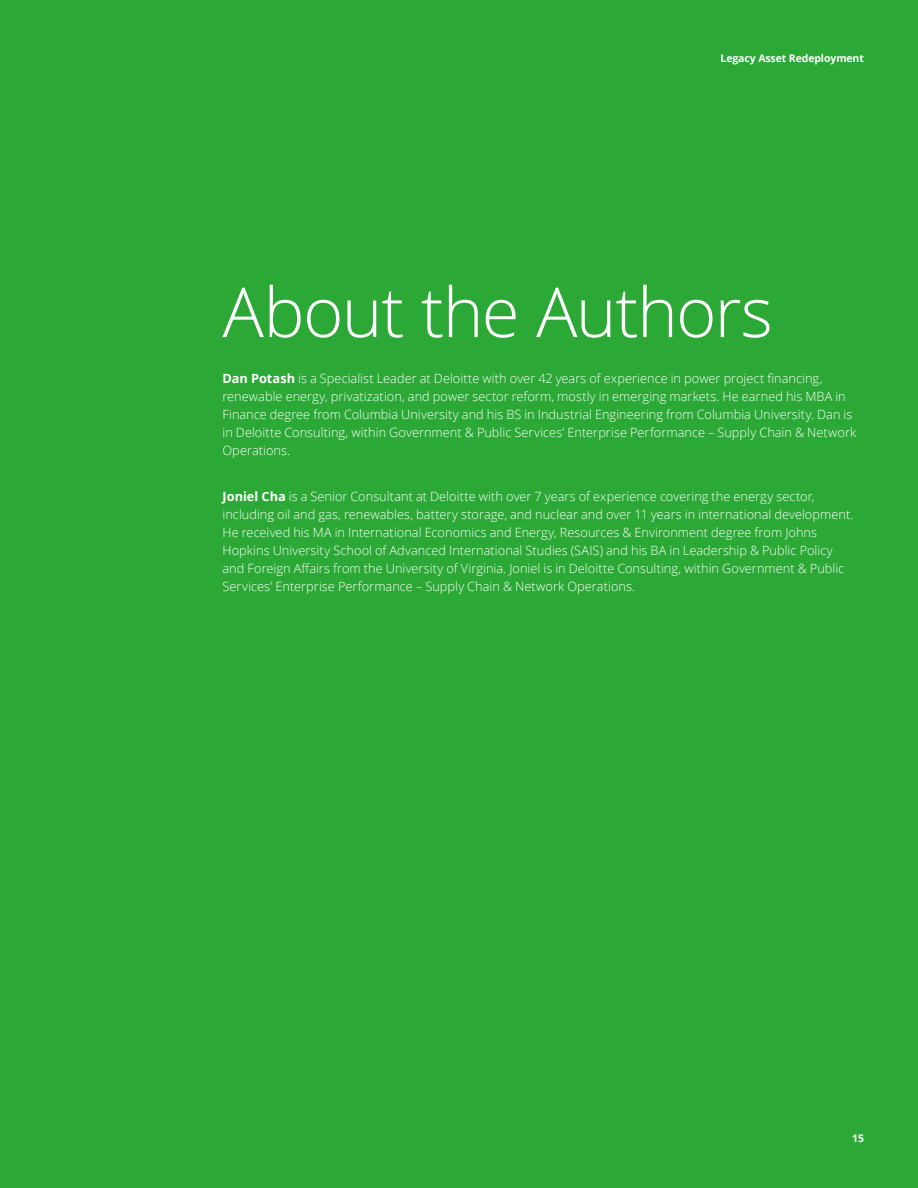
<style>
.page{position:relative;width:918px;height:1188px;background:#2ba835}
.page>*{position:absolute;margin:0;border:0;box-sizing:border-box;transform-origin:0 0}
.t1{font:300 69px "Open Sans";letter-spacing:-.02em;color:#fff}
.t2{font:300 12.75px/18px "Open Sans";letter-spacing:.005em;color:#fff}
.t3{font:700 10.5px "Open Sans";letter-spacing:-.01em;color:#fff}
.s1{font-weight:700}
</style>
<div class="page">
<p class="t3" style="left:721px;top:51px;width:145px">Legacy Asset Redeployment</p>
<h1 class="t1" style="left:222px;top:265px;width:552px">About the Authors</h1>
<p class="t2" style="left:222px;top:369px;width:635px"><span class="s1">Dan Potash</span> is a Specialist Leader at Deloitte with over 42 years of experience in power project financing, renewable energy, privatization, and power sector reform, mostly in emerging markets. He earned his MBA in Finance degree from Columbia University and his BS in Industrial Engineering from Columbia University. Dan is in Deloitte Consulting, within Government &amp; Public Services’ Enterprise Performance – Supply Chain &amp; Network Operations.</p>
<p class="t2" style="left:222px;top:487px;width:633px"><span class="s1">Joniel Cha</span> is a Senior Consultant at Deloitte with over 7 years of experience covering the energy sector, including oil and gas, renewables, battery storage, and nuclear and over 11 years in international development.<br>He received his MA in International Economics and Energy, Resources &amp; Environment degree from Johns Hopkins University School of Advanced International Studies (SAIS) and his BA in Leadership &amp; Public Policy and Foreign Affairs from the University of Virginia. Joniel is in Deloitte Consulting, within Government &amp; Public Services’ Enterprise Performance – Supply Chain &amp; Network Operations.</p>
<p class="t3" style="left:852px;top:1131px;width:13px">15</p>
</div>
